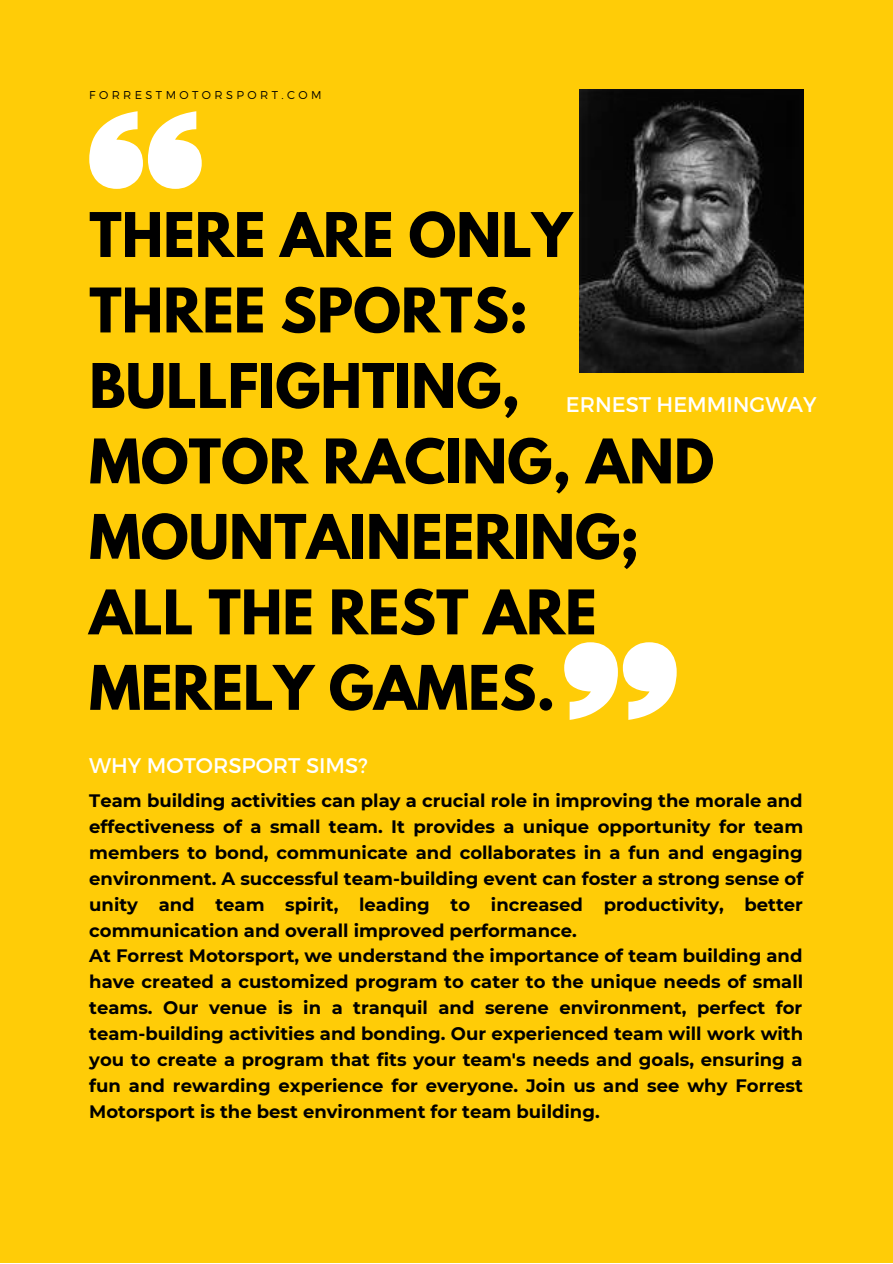
<style>
.page{position:relative;width:893px;height:1264px;background:#fff}
.page>*{position:absolute;margin:0;border:0;box-sizing:border-box;transform-origin:0 0}
.t1{font:700 54.45px/75.4px "League Spartan";color:#000}
.t2{font:21.15px "Montserrat";color:#fff}
.t3{font:700 18px/25.8px "Montserrat";color:#000}
.t4{font:300 11.4px "Montserrat";letter-spacing:.3em;color:#000}
</style>
<div class="page">
<div style="left:0;top:0;width:892px;height:1262px;background:#ffcc07"></div>
<svg style="left:89px;top:111px;width:113px;height:78px"></svg>
<svg style="left:564px;top:642px;width:112px;height:78px"></svg>
<img style="left:579px;top:89px;width:224px;height:283px">
<p class="t4" style="left:89px;top:88px;width:234px">FORRESTMOTORSPORT.COM</p>
<h1 class="t1" style="left:89px;top:204px;width:626px">THERE ARE ONLY<br>THREE SPORTS:<br>BULLFIGHTING,<br>MOTOR RACING, AND<br>MOUNTAINEERING;<br>ALL THE REST ARE<br>MERELY GAMES.</h1>
<p class="t2" style="left:566px;top:391px;width:252px">ERNEST HEMMINGWAY</p>
<p class="t2" style="left:89px;top:752px;width:280px">WHY MOTORSPORT SIMS?</p>
<p class="t3" style="left:89px;top:787px;width:715px">Team building activities can play a crucial role in improving the morale and effectiveness of a small team. It provides a unique opportunity for team members to bond, communicate and collaborates in a fun and engaging environment. A successful team-building event can foster a strong sense of unity and team spirit, leading to increased productivity, better communication and overall improved performance.<br>At Forrest Motorsport, we understand the importance of team building and have created a customized program to cater to the unique needs of small teams. Our venue is in a tranquil and serene environment, perfect for team-building activities and bonding. Our experienced team will work with you to create a program that fits your team's needs and goals, ensuring a fun and rewarding experience for everyone. Join us and see why Forrest Motorsport is the best environment for team building.</p>
</div>
